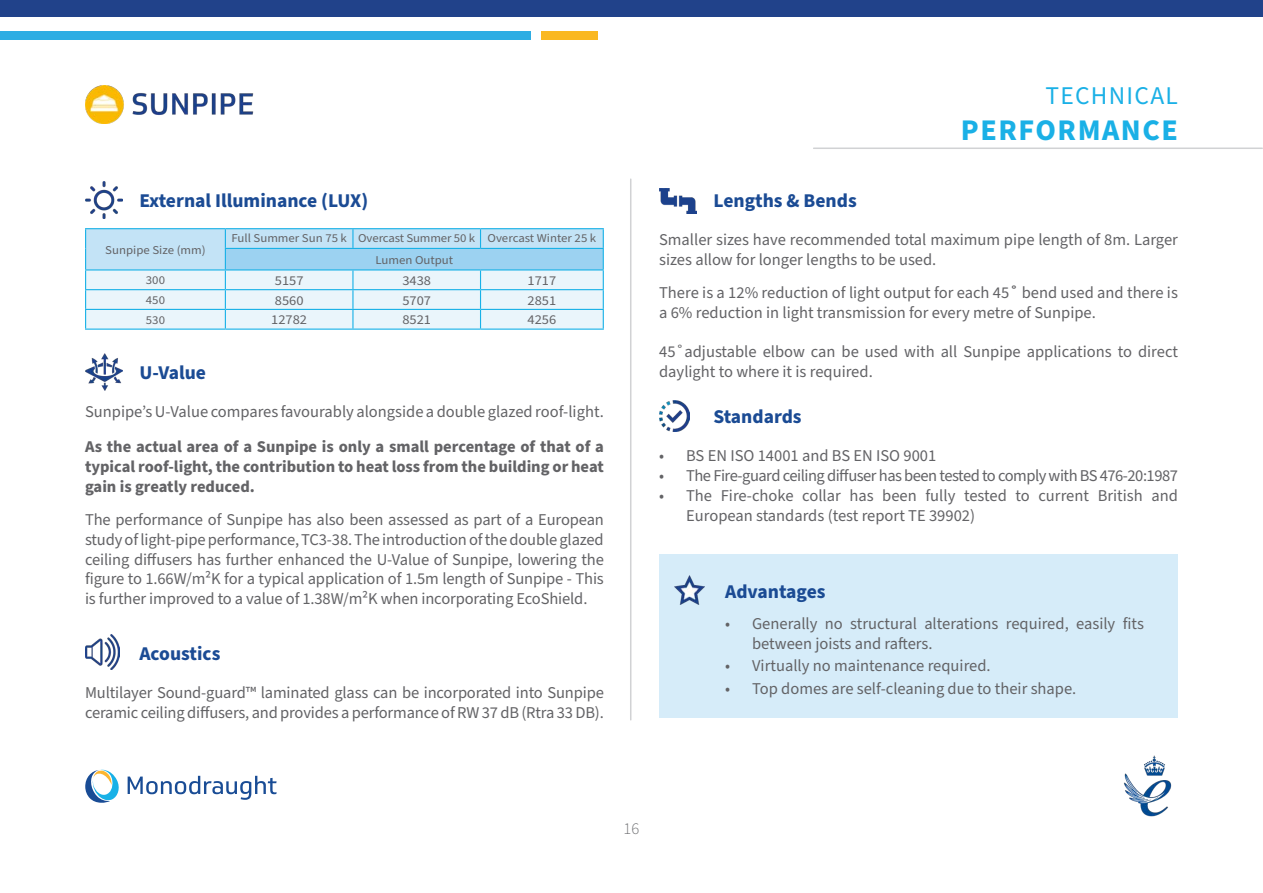
<style>
.page{position:relative;width:1263px;height:893px;background:#fff}
.page>*{position:absolute;margin:0;border:0;box-sizing:border-box;transform-origin:0 0}
.t1{font:700 30px "Source Sans Pro";letter-spacing:.05em;color:#1ab0e6}
.t2{font:25.5px "Source Sans Pro";letter-spacing:.05em;color:#1ab0e6}
.t3{font:700 19.5px "Source Sans Pro";color:#1b4b94}
.t4{font:16.5px/19.8px "Source Sans Pro";color:#636366}
.t5{font:700 16.5px/19.8px "Source Sans Pro";color:#636366;text-align:justify}
.t6{font:16.5px "Source Sans Pro";letter-spacing:-.03em;color:#636366}
.t7{font:300 16.5px "Source Sans Pro";color:#6c6d70}
.t8{font:13.5px "Source Sans Pro";color:#636366;scale:1.07 1}
.t9{font:12px "Source Sans Pro";color:#636366;scale:1.07 1}
.s1{font-weight:600}
</style>
<div class="page">
<div style="left:0;top:0;width:1263px;height:16px;background:#21428a"></div>
<div style="left:0;top:31px;width:530px;height:9px;background:#2eade3"></div>
<div style="left:541px;top:31px;width:57px;height:9px;background:#fab821"></div>
<svg style="left:85px;top:769px;width:34px;height:34px"></svg>
<svg style="left:128px;top:776px;width:149px;height:24px"></svg>
<img style="left:1124px;top:755px;width:48px;height:62px">
<hr style="left:814px;top:148px;width:448px;height:1px;background:#d1d2d4">
<img style="left:85px;top:85px;width:169px;height:39px">
<hr style="left:85px;top:228px;width:140px;height:1px;background:#18b1e7">
<hr style="left:225px;top:228px;width:128px;height:1px;background:#18b1e7">
<hr style="left:353px;top:228px;width:127px;height:1px;background:#18b1e7">
<hr style="left:480px;top:228px;width:124px;height:1px;background:#18b1e7">
<svg style="left:85px;top:229px;width:519px;height:100px;background:#c8e7f7"></svg>
<hr style="left:85px;top:329px;width:140px;height:1px;background:#18b1e7">
<hr style="left:225px;top:329px;width:128px;height:1px;background:#18b1e7">
<hr style="left:353px;top:329px;width:127px;height:1px;background:#18b1e7">
<hr style="left:480px;top:329px;width:124px;height:1px;background:#18b1e7">
<hr style="left:630px;top:179px;width:1px;height:541px;background:#d1d2d4">
<img style="left:85px;top:181px;width:38px;height:38px">
<img style="left:85px;top:353px;width:38px;height:38px">
<img style="left:659px;top:189px;width:38px;height:25px">
<img style="left:659px;top:401px;width:31px;height:30px">
<img style="left:85px;top:634px;width:35px;height:35px">
<div style="left:659px;top:554px;width:519px;height:164px;background:#d6ecf9"></div>
<img style="left:674px;top:575px;width:30px;height:29px">
<p class="t3" style="left:139px;top:187px;width:230px">External Illuminance (LUX)</p>
<p class="t9" style="left:105px;top:242px;width:95px">Sunpipe Size (mm)</p>
<p class="t9" style="left:231px;top:230px;width:110px">Full Summer Sun 75 k</p>
<p class="t9" style="left:358px;top:230px;width:111px">Overcast Summer 50 k</p>
<p class="t9" style="left:487px;top:230px;width:103px">Overcast Winter 25 k</p>
<p class="t9" style="left:375px;top:252px;width:74px">Lumen Output</p>
<p class="t9" style="left:146px;top:272px;width:19px">300</p>
<p class="t8" style="left:275px;top:271px;width:28px">5157</p>
<p class="t8" style="left:402px;top:271px;width:28px">3438</p>
<p class="t8" style="left:528px;top:271px;width:28px">1717</p>
<p class="t9" style="left:146px;top:292px;width:19px">450</p>
<p class="t8" style="left:275px;top:291px;width:28px">8560</p>
<p class="t8" style="left:402px;top:291px;width:28px">5707</p>
<p class="t8" style="left:528px;top:291px;width:28px">2851</p>
<p class="t9" style="left:146px;top:312px;width:19px">530</p>
<p class="t8" style="left:271px;top:311px;width:35px">12782</p>
<p class="t8" style="left:402px;top:311px;width:28px">8521</p>
<p class="t8" style="left:528px;top:311px;width:28px">4256</p>
<p class="t3" style="left:139px;top:359px;width:68px">U-Value</p>
<p class="t4" style="left:85px;top:402px;width:520px">Sunpipe’s U-Value compares favourably alongside a double glazed roof-light.</p>
<p class="t5" style="left:85px;top:437px;width:520px">As the actual area of a Sunpipe is only a small percentage of that of a typical roof-light, the contribution to heat loss from the building or heat gain is greatly reduced.</p>
<p class="t4" style="left:85px;top:510px;width:520px;text-align:justify">The performance of Sunpipe has also been assessed as part of a European study of light-pipe performance, TC3-38. The introduction of the double glazed ceiling diffusers has further enhanced the U-Value of Sunpipe, lowering the figure to 1.66W/m²K for a typical application of 1.5m length of Sunpipe - This is further improved to a value of 1.38W/m²K when incorporating EcoShield.</p>
<p class="t3" style="left:139px;top:640px;width:83px">Acoustics</p>
<p class="t4" style="left:85px;top:683px;width:520px">Multilayer Sound-guard™ laminated glass can be incorporated into Sunpipe ceramic ceiling diffusers, and provides a performance of RW 37 dB (Rtra 33 DB).</p>
<p class="t3" style="left:713px;top:187px;width:145px">Lengths &amp; Bends</p>
<p class="t2" style="left:1045px;top:79px;width:134px">TECHNICAL</p>
<p class="t1" style="left:961px;top:110px;width:218px">PERFORMANCE</p>
<p class="t4" style="left:659px;top:230px;width:520px">Smaller sizes have recommended total maximum pipe length of 8m. Larger sizes allow for longer lengths to be used.</p>
<p class="t4" style="left:659px;top:283px;width:520px">There is a 12% reduction of light output for each 45<span class="s1">˚</span> bend used and there is a 6% reduction in light transmission for every metre of Sunpipe.</p>
<p class="t4" style="left:659px;top:343px;width:520px">45˚adjustable elbow can be used with all Sunpipe applications to direct daylight to where it is required.</p>
<p class="t3" style="left:713px;top:403px;width:90px">Standards</p>
<p class="t4" style="left:659px;top:446px;width:279px">• BS EN ISO 14001 and BS EN ISO 9001</p>
<p class="t6" style="left:659px;top:464px;width:520px">• The Fire-guard ceiling diffuser has been tested to comply with BS 476-20:1987</p>
<p class="t4" style="left:686px;top:486px;width:493px;text-indent:-27px">• The Fire-choke collar has been fully tested to current British and<br>European standards (test report TE 39902)</p>
<p class="t3" style="left:725px;top:578px;width:102px">Advantages</p>
<p class="t4" style="left:752px;top:614px;width:393px;text-indent:-27px">• Generally no structural alterations required, easily fits between joists and rafters.</p>
<p class="t4" style="left:725px;top:656px;width:267px">• Virtually no maintenance required.</p>
<p class="t4" style="left:725px;top:679px;width:353px">• Top domes are self-cleaning due to their shape.</p>
<p class="t7" style="left:624px;top:818px;width:17px">16</p>
</div>
